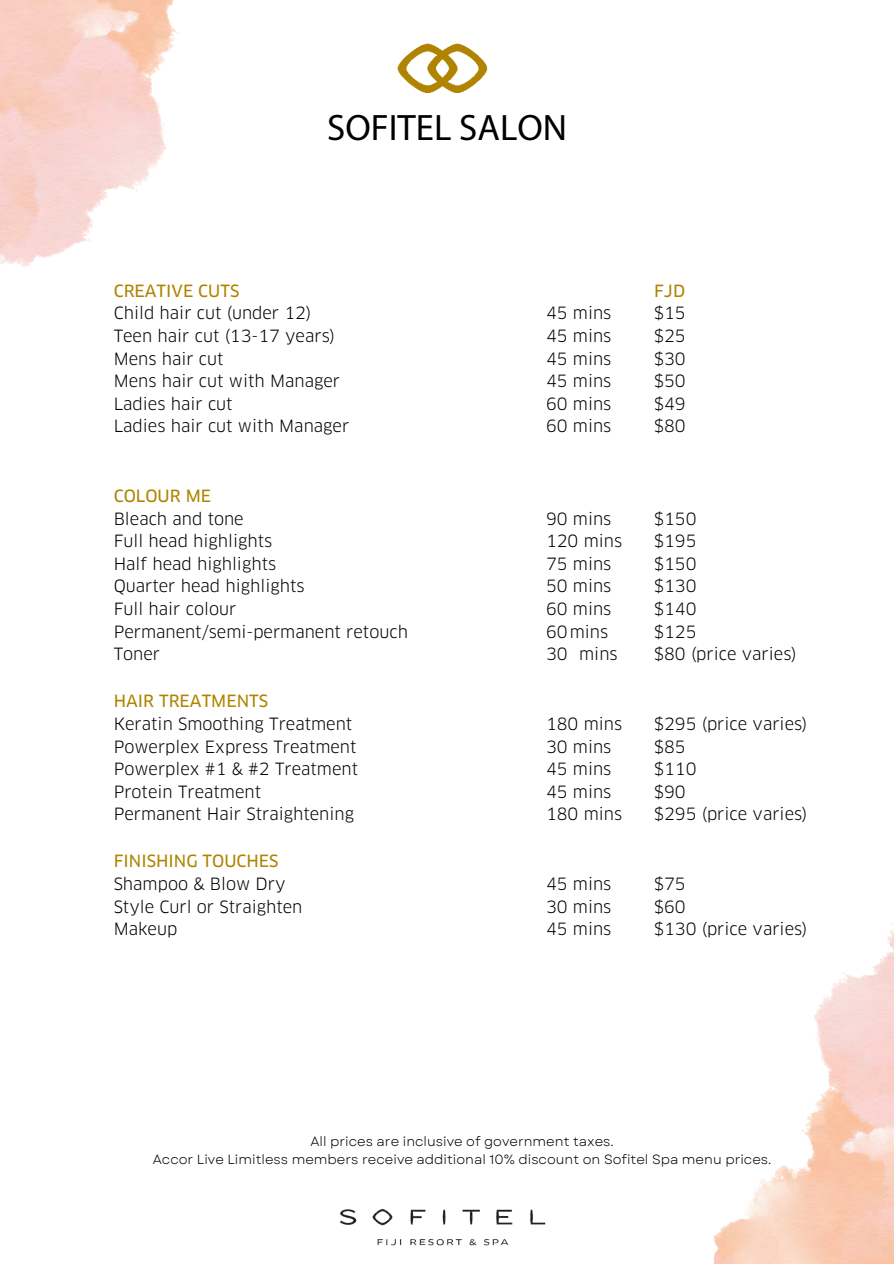
<style>
.page{position:relative;width:894px;height:1264px;background:#fff}
.page>*{position:absolute;margin:0;border:0;box-sizing:border-box;transform-origin:0 0}
.t1{font:36.9px "Myriad Pro";color:#000}
.t2{font:16.5px/22.6px "Clan OT";color:#000}
.t3{font:16.5px/22.6px "Clan OT News";color:#af8400}
.t4{font:16.5px "Clan OT News";color:#b08400}
.t5{font:13.35px "Garet";color:#000}
.s1{font-family:"Clan OT News";color:#af8400}
.s2{font-family:"Clan OT";color:#000}
</style>
<div class="page">
<img style="left:0;top:0;width:179px;height:267px">
<img style="left:713px;top:923px;width:180px;height:340px">
<img style="left:397px;top:43px;width:91px;height:50px">
<img style="left:339px;top:1209px;width:207px;height:37px">
<p class="t1" style="left:327px;top:105px;width:241px">SOFITEL SALON</p>
<p class="t4" style="left:114px;top:281px;width:127px">CREATIVE CUTS</p>
<p class="t4" style="left:654px;top:281px;width:33px">FJD</p>
<p class="t2" style="left:114px;top:302px;width:199px">Child hair cut (under 12)</p>
<p class="t2" style="left:546px;top:302px;width:67px">45 mins</p>
<p class="t2" style="left:654px;top:302px;width:33px">$15</p>
<p class="t2" style="left:114px;top:324px;width:223px">Teen hair cut (13-17 years)</p>
<p class="t2" style="left:546px;top:324px;width:67px">45 mins</p>
<p class="t2" style="left:654px;top:324px;width:33px">$25</p>
<p class="t2" style="left:114px;top:347px;width:111px">Mens hair cut</p>
<p class="t2" style="left:546px;top:347px;width:67px">45 mins</p>
<p class="t2" style="left:654px;top:347px;width:33px">$30</p>
<p class="t2" style="left:114px;top:370px;width:228px">Mens hair cut with Manager</p>
<p class="t2" style="left:546px;top:370px;width:67px">45 mins</p>
<p class="t2" style="left:654px;top:370px;width:33px">$50</p>
<p class="t2" style="left:114px;top:392px;width:120px">Ladies hair cut</p>
<p class="t2" style="left:546px;top:392px;width:67px">60 mins</p>
<p class="t2" style="left:654px;top:392px;width:33px">$49</p>
<p class="t2" style="left:114px;top:415px;width:237px">Ladies hair cut with Manager</p>
<p class="t2" style="left:546px;top:415px;width:67px">60 mins</p>
<p class="t2" style="left:654px;top:415px;width:33px">$80</p>
<p class="t2" style="left:114px;top:484px;width:131px"><span class="s1">COLOUR ME<br></span>Bleach and tone</p>
<p class="t2" style="left:546px;top:507px;width:67px">90 mins</p>
<p class="t2" style="left:654px;top:507px;width:44px">$150</p>
<p class="t2" style="left:114px;top:530px;width:160px">Full head highlights</p>
<p class="t2" style="left:546px;top:530px;width:78px">120 mins</p>
<p class="t2" style="left:654px;top:530px;width:44px">$195</p>
<p class="t2" style="left:114px;top:552px;width:164px">Half head highlights</p>
<p class="t2" style="left:546px;top:552px;width:67px">75 mins</p>
<p class="t2" style="left:654px;top:552px;width:44px">$150</p>
<p class="t2" style="left:114px;top:575px;width:192px">Quarter head highlights</p>
<p class="t2" style="left:546px;top:575px;width:67px">50 mins</p>
<p class="t2" style="left:654px;top:575px;width:44px">$130</p>
<p class="t2" style="left:114px;top:597px;width:124px">Full hair colour</p>
<p class="t2" style="left:546px;top:597px;width:67px">60 mins</p>
<p class="t2" style="left:654px;top:597px;width:44px">$140</p>
<p class="t2" style="left:114px;top:620px;width:296px">Permanent/semi-permanent retouch</p>
<p class="t2" style="left:546px;top:620px;width:64px">60 mins</p>
<p class="t2" style="left:654px;top:620px;width:44px">$125</p>
<p class="t2" style="left:114px;top:643px;width:48px">Toner</p>
<p class="t2" style="left:546px;top:643px;width:73px">30 mins</p>
<p class="t2" style="left:654px;top:643px;width:144px">$80 (price varies)</p>
<p class="t2" style="left:114px;top:690px;width:240px"><span class="s1">HAIR TREATMENTS<br></span>Keratin Smoothing Treatment</p>
<p class="t2" style="left:546px;top:712px;width:78px">180 mins</p>
<p class="t2" style="left:654px;top:712px;width:155px">$295 (price varies)</p>
<p class="t2" style="left:114px;top:735px;width:244px">Powerplex Express Treatment</p>
<p class="t2" style="left:546px;top:735px;width:67px">30 mins</p>
<p class="t2" style="left:654px;top:735px;width:33px">$85</p>
<p class="t2" style="left:114px;top:757px;width:246px">Powerplex #1 &amp; #2 Treatment</p>
<p class="t2" style="left:546px;top:757px;width:67px">45 mins</p>
<p class="t2" style="left:654px;top:757px;width:44px">$110</p>
<p class="t2" style="left:114px;top:780px;width:149px">Protein Treatment</p>
<p class="t2" style="left:546px;top:780px;width:67px">45 mins</p>
<p class="t2" style="left:654px;top:780px;width:33px">$90</p>
<p class="t2" style="left:114px;top:803px;width:242px">Permanent Hair Straightening</p>
<p class="t2" style="left:546px;top:803px;width:78px">180 mins</p>
<p class="t2" style="left:654px;top:803px;width:155px">$295 (price varies)</p>
<p class="t3" style="left:114px;top:850px;width:173px">FINISHING TOUCHES<br><span class="s2">Shampoo &amp; Blow Dry</span></p>
<p class="t2" style="left:546px;top:872px;width:67px">45 mins</p>
<p class="t2" style="left:654px;top:872px;width:33px">$75</p>
<p class="t2" style="left:114px;top:895px;width:190px">Style Curl or Straighten</p>
<p class="t2" style="left:546px;top:895px;width:67px">30 mins</p>
<p class="t2" style="left:654px;top:895px;width:33px">$60</p>
<p class="t2" style="left:114px;top:917px;width:65px">Makeup</p>
<p class="t2" style="left:546px;top:917px;width:67px">45 mins</p>
<p class="t2" style="left:654px;top:917px;width:155px">$130 (price varies)</p>
<p class="t5" style="left:310px;top:1131px;width:305px">All prices are inclusive of government taxes.</p>
<p class="t5" style="left:153px;top:1149px;width:620px">Accor Live Limitless members receive additional 10% discount on Sofitel Spa menu prices.</p>
</div>
